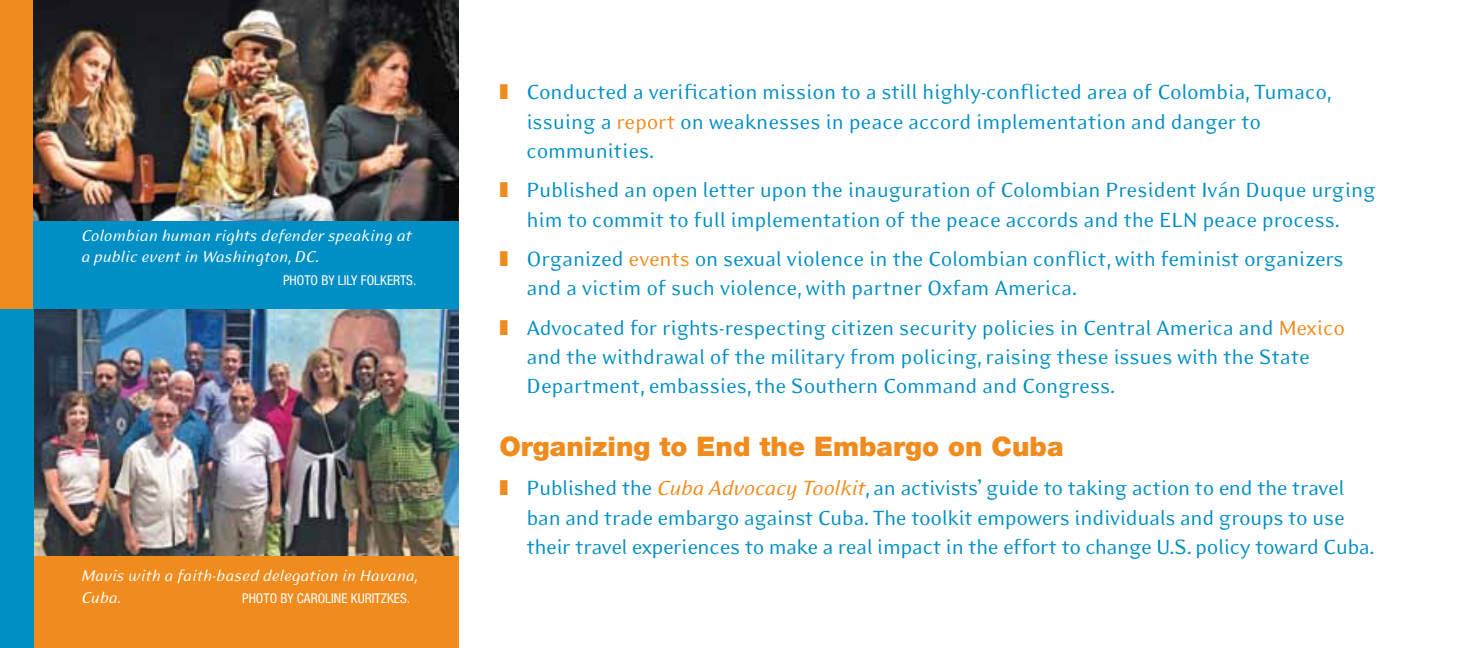
<style>
.page{position:relative;width:1458px;height:648px;background:#fff}
.page>*{position:absolute;margin:0;border:0;box-sizing:border-box;transform-origin:0 0}
.t1{font:900 27px "Helvetica Neue";color:#f08b1d}
.t2{font:23.62px/29.2px "Eidetic Modern";letter-spacing:-.01em;color:#008fc5}
.t3{font:italic 18px/21.6px "Eidetic Modern";letter-spacing:-.01em;color:#fff}
.t4{font:condensed 13.5px "Helvetica Neue";color:#fff}
.s1{color:#f08b1d}
.s2{font-style:italic;color:#f08b1d}
</style>
<div class="page">
<div style="left:0;top:0;width:459px;height:648px;background:#f08b1d"></div>
<div style="left:34px;top:0;width:425px;height:313px;background:#008fc5"></div>
<img style="left:35px;top:310px;width:424px;height:246px">
<img style="left:34px;top:0;width:425px;height:220px">
<div style="left:0;top:309px;width:34px;height:339px;background:#008fc5"></div>
<p class="t3" style="left:81px;top:225px;width:332px">Colombian human rights defender speaking at a public event in Washington, DC.</p>
<p class="t4" style="left:283px;top:273px;width:135px">PHOTO BY LILY FOLKERTS.</p>
<p class="t3" style="left:81px;top:565px;width:339px">Mavis with a faith-based delegation in Havana,<br>Cuba.</p>
<p class="t4" style="left:242px;top:590px;width:169px">PHOTO BY CAROLINE KURITZKES.</p>
<p class="t2" style="left:526px;top:78px;width:807px;text-indent:-27px"><span class="s1">❚</span> Conducted a verification mission to a still highly-conflicted area of Colombia, Tumaco, issuing a <span class="s1">report</span> on weaknesses in peace accord implementation and danger to communities.</p>
<p class="t2" style="left:500px;top:176px;width:878px;text-align:center"><span class="s1">❚</span> Published an open letter upon the inauguration of Colombian President Iván Duque urging him to commit to full implementation of the peace accords and the ELN peace process.</p>
<p class="t2" style="left:526px;top:244px;width:819px;text-indent:-27px"><span class="s1">❚</span> Organized <span class="s1">events</span> on sexual violence in the Colombian conflict, with feminist organizers and a victim of such violence, with partner Oxfam America.</p>
<p class="t2" style="left:526px;top:313px;width:820px;text-indent:-27px"><span class="s1">❚</span> Advocated for rights-respecting citizen security policies in Central America and <span class="s1">Mexico </span>and the withdrawal of the military from policing, raising these issues with the State<br>Department, embassies, the Southern Command and Congress.</p>
<p class="t1" style="left:500px;top:430px;width:566px">Organizing to End the Embargo on Cuba</p>
<p class="t2" style="left:526px;top:474px;width:850px;text-indent:-27px"><span class="s1">❚</span> Published the <span class="s2">Cuba Advocacy Toolkit</span>, an activists’ guide to taking action to end the travel ban and trade embargo against Cuba. The toolkit empowers individuals and groups to use their travel experiences to make a real impact in the effort to change U.S. policy toward Cuba.</p>
</div>
